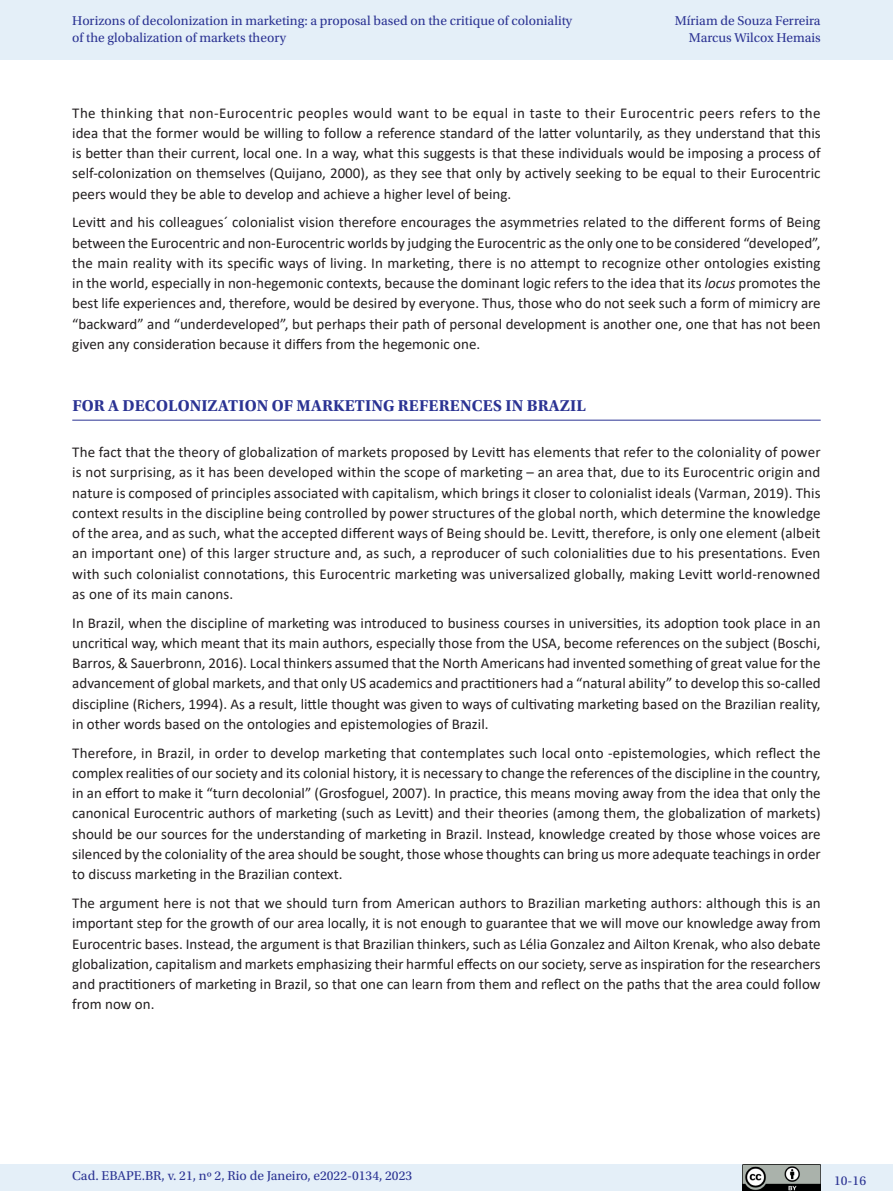
<style>
.page{position:relative;width:893px;height:1191px;background:#fff}
.page>*{position:absolute;margin:0;border:0;box-sizing:border-box;transform-origin:0 0}
._07_1_sub_1{font:700 16.5px "Utopia Std";letter-spacing:.01em;color:#2b3393}
._06_0_texto{font:15px/20.2px "Calibri";color:#231f20;text-align:justify}
.t1{font:13.5px/16.5px "Utopia Std";color:#2b3393}
.s1{font-style:italic}
</style>
<div class="page">
<div style="left:0;top:0;width:893px;height:60px;background:#e4eff8"></div>
<div style="left:0;top:1164px;width:893px;height:27px;background:#e4eff8"></div>
<img style="left:743px;top:1164px;width:78px;height:27px">
<hr style="left:72px;top:420px;width:749px;height:1px;background:#2b3393">
<p class="t1" style="left:72px;top:13px;width:501px">Horizons of decolonization in marketing: a proposal based on the critique of coloniality of the globalization of markets theory</p>
<p class="t1" style="left:675px;top:13px;width:147px;text-align:right">Míriam de Souza Ferreira<br>Marcus Wilcox Hemais</p>
<p class="_06_0_texto" style="left:72px;top:102px;width:750px">The thinking that non-Eurocentric peoples would want to be equal in taste to their Eurocentric peers refers to the idea that the former would be willing to follow a reference standard of the latter voluntarily, as they understand that this is better than their current, local one. In a way, what this suggests is that these individuals would be imposing a process of self-colonization on themselves (Quijano, 2000), as they see that only by actively seeking to be equal to their Eurocentric peers would they be able to develop and achieve a higher level of being.</p>
<p class="_06_0_texto" style="left:72px;top:212px;width:750px">Levitt and his colleagues´ colonialist vision therefore encourages the asymmetries related to the different forms of Being between the Eurocentric and non-Eurocentric worlds by judging the Eurocentric as the only one to be considered “developed”, the main reality with its specific ways of living. In marketing, there is no attempt to recognize other ontologies existing in the world, especially in non-hegemonic contexts, because the dominant logic refers to the idea that its <span class="s1">locus</span> promotes the best life experiences and, therefore, would be desired by everyone. Thus, those who do not seek such a form of mimicry are “backward” and “underdeveloped”, but perhaps their path of personal development is another one, one that has not been given any consideration because it differs from the hegemonic one.</p>
<p class="_07_1_sub_1" style="left:72px;top:396px;width:515px">FOR A DECOLONIZATION OF MARKETING REFERENCES IN BRAZIL</p>
<p class="_06_0_texto" style="left:72px;top:441px;width:750px">The fact that the theory of globalization of markets proposed by Levitt has elements that refer to the coloniality of power is not surprising, as it has been developed within the scope of marketing – an area that, due to its Eurocentric origin and nature is composed of principles associated with capitalism, which brings it closer to colonialist ideals (Varman, 2019). This context results in the discipline being controlled by power structures of the global north, which determine the knowledge of the area, and as such, what the accepted different ways of Being should be. Levitt, therefore, is only one element (albeit an important one) of this larger structure and, as such, a reproducer of such colonialities due to his presentations. Even with such colonialist connotations, this Eurocentric marketing was universalized globally, making Levitt world-renowned as one of its main canons.</p>
<p class="_06_0_texto" style="left:72px;top:612px;width:750px">In Brazil, when the discipline of marketing was introduced to business courses in universities, its adoption took place in an uncritical way, which meant that its main authors, especially those from the USA, become references on the subject (Boschi, Barros, &amp; Sauerbronn, 2016). Local thinkers assumed that the North Americans had invented something of great value for the advancement of global markets, and that only US academics and practitioners had a “natural ability” to develop this so-called discipline (Richers, 1994). As a result, little thought was given to ways of cultivating marketing based on the Brazilian reality, in other words based on the ontologies and epistemologies of Brazil.</p>
<p class="_06_0_texto" style="left:72px;top:742px;width:750px">Therefore, in Brazil, in order to develop marketing that contemplates such local onto -epistemologies, which reflect the complex realities of our society and its colonial history, it is necessary to change the references of the discipline in the country, in an effort to make it “turn decolonial” (Grosfoguel, 2007). In practice, this means moving away from the idea that only the canonical Eurocentric authors of marketing (such as Levitt) and their theories (among them, the globalization of markets) should be our sources for the understanding of marketing in Brazil. Instead, knowledge created by those whose voices are silenced by the coloniality of the area should be sought, those whose thoughts can bring us more adequate teachings in order to discuss marketing in the Brazilian context.</p>
<p class="_06_0_texto" style="left:72px;top:892px;width:750px">The argument here is not that we should turn from American authors to Brazilian marketing authors: although this is an important step for the growth of our area locally, it is not enough to guarantee that we will move our knowledge away from Eurocentric bases. Instead, the argument is that Brazilian thinkers, such as Lélia Gonzalez and Ailton Krenak, who also debate globalization, capitalism and markets emphasizing their harmful effects on our society, serve as inspiration for the researchers and practitioners of marketing in Brazil, so that one can learn from them and reflect on the paths that the area could follow from now on.</p>
<p class="t1" style="left:72px;top:1167px;width:341px">Cad. EBAPE.BR, v. 21, nº 2, Rio de Janeiro, e2022-0134, 2023</p>
<p class="t1" style="left:834px;top:1172px;width:33px">10-16</p>
</div>
